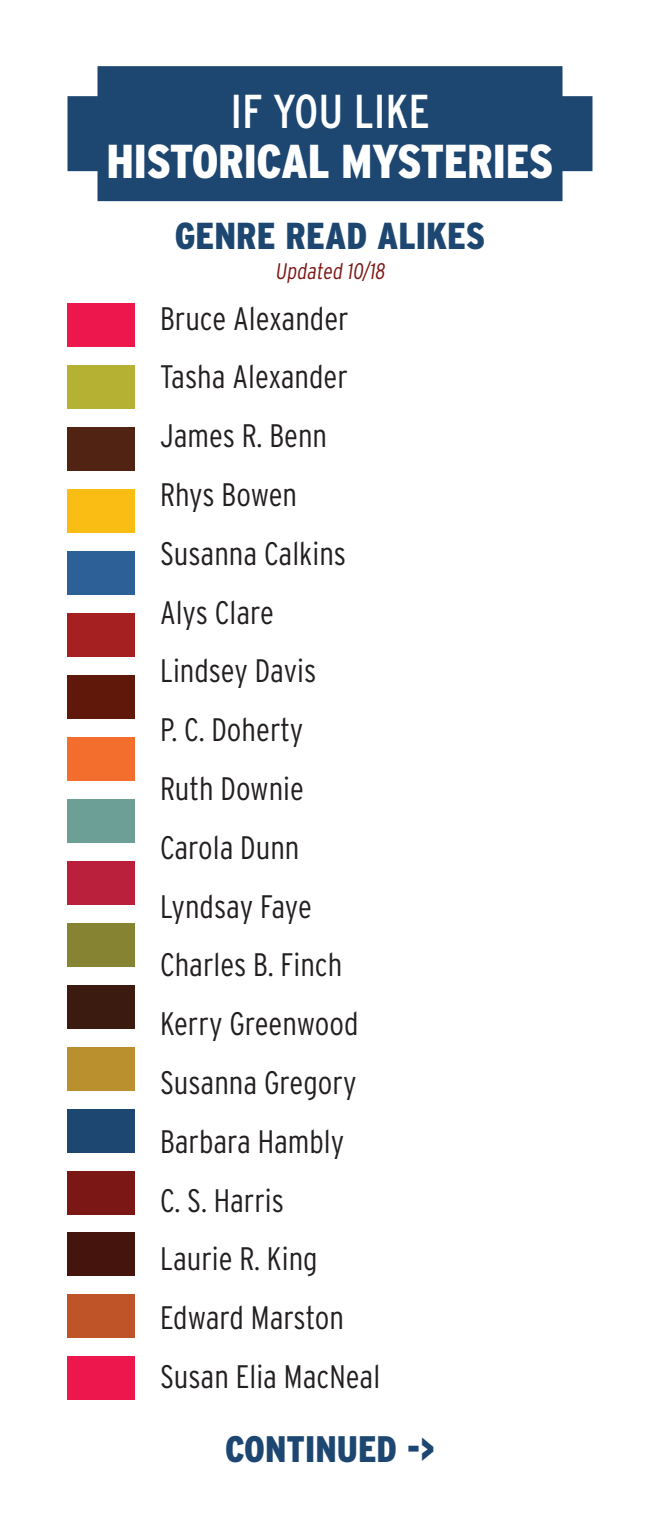
<style>
.page{position:relative;width:660px;height:1530px;background:#fff}
.page>*{position:absolute;margin:0;border:0;box-sizing:border-box;transform-origin:0 0}
.t1{font:900 condensed 47.5px "Interstate";letter-spacing:-.01em;color:#fff}
.t2{font:condensed 47.5px "Interstate";color:#fff}
.t3{font:900 condensed 37.5px "Interstate";color:#1d4771}
.t4{font:900 condensed 37px "Interstate";color:#1d4771}
.t5{font:300 condensed 32.5px/58.8px "Interstate";color:#231f20}
.t6{font:300 condensed 22.5px "Interstate";color:#7b1816}
</style>
<div class="page">
<div style="left:68px;top:66px;width:525px;height:135px;background:#1d4771"></div>
<div style="left:68px;top:304px;width:67px;height:43px;background:#ed174d"></div>
<div style="left:68px;top:365px;width:67px;height:44px;background:#b5b133"></div>
<div style="left:68px;top:427px;width:67px;height:44px;background:#512313"></div>
<div style="left:68px;top:489px;width:67px;height:44px;background:#f9bd14"></div>
<div style="left:68px;top:551px;width:67px;height:44px;background:#2c6097"></div>
<div style="left:68px;top:613px;width:67px;height:44px;background:#a42021"></div>
<div style="left:68px;top:675px;width:67px;height:44px;background:#60180b"></div>
<div style="left:68px;top:737px;width:67px;height:44px;background:#f36e2d"></div>
<div style="left:68px;top:799px;width:67px;height:44px;background:#6c9f95"></div>
<div style="left:68px;top:861px;width:67px;height:44px;background:#ba1f3c"></div>
<div style="left:68px;top:923px;width:67px;height:44px;background:#868433"></div>
<div style="left:68px;top:985px;width:67px;height:43px;background:#3b1a0f"></div>
<div style="left:68px;top:1047px;width:67px;height:43px;background:#ba8f2e"></div>
<div style="left:68px;top:1109px;width:67px;height:43px;background:#1d4771"></div>
<div style="left:68px;top:1171px;width:67px;height:43px;background:#7b1816"></div>
<div style="left:68px;top:1233px;width:67px;height:43px;background:#45140c"></div>
<div style="left:68px;top:1295px;width:67px;height:43px;background:#bf5428"></div>
<div style="left:68px;top:1357px;width:67px;height:43px;background:#ed174d"></div>
<h1 class="t2" style="left:230px;top:93px;width:201px">IF YOU LIKE</h1>
<h1 class="t1" style="left:107px;top:133px;width:448px">HISTORICAL MYSTERIES</h1>
<p class="t3" style="left:175px;top:214px;width:312px">GENRE READ ALIKES</p>
<p class="t6" style="left:275px;top:261px;width:114px">Updated 10/18</p>
<p class="t5" style="left:160px;top:290px;width:222px">Bruce Alexander<br>Tasha Alexander<br>James R. Benn<br>Rhys Bowen<br>Susanna Calkins<br>Alys Clare<br>Lindsey Davis<br>P. C. Doherty<br>Ruth Downie<br>Carola Dunn<br>Lyndsay Faye<br>Charles B. Finch<br>Kerry Greenwood<br>Susanna Gregory<br>Barbara Hambly<br>C. S. Harris<br>Laurie R. King<br>Edward Marston<br>Susan Elia MacNeal</p>
<p class="t4" style="left:225px;top:1428px;width:211px">CONTINUED -&gt;</p>
</div>
